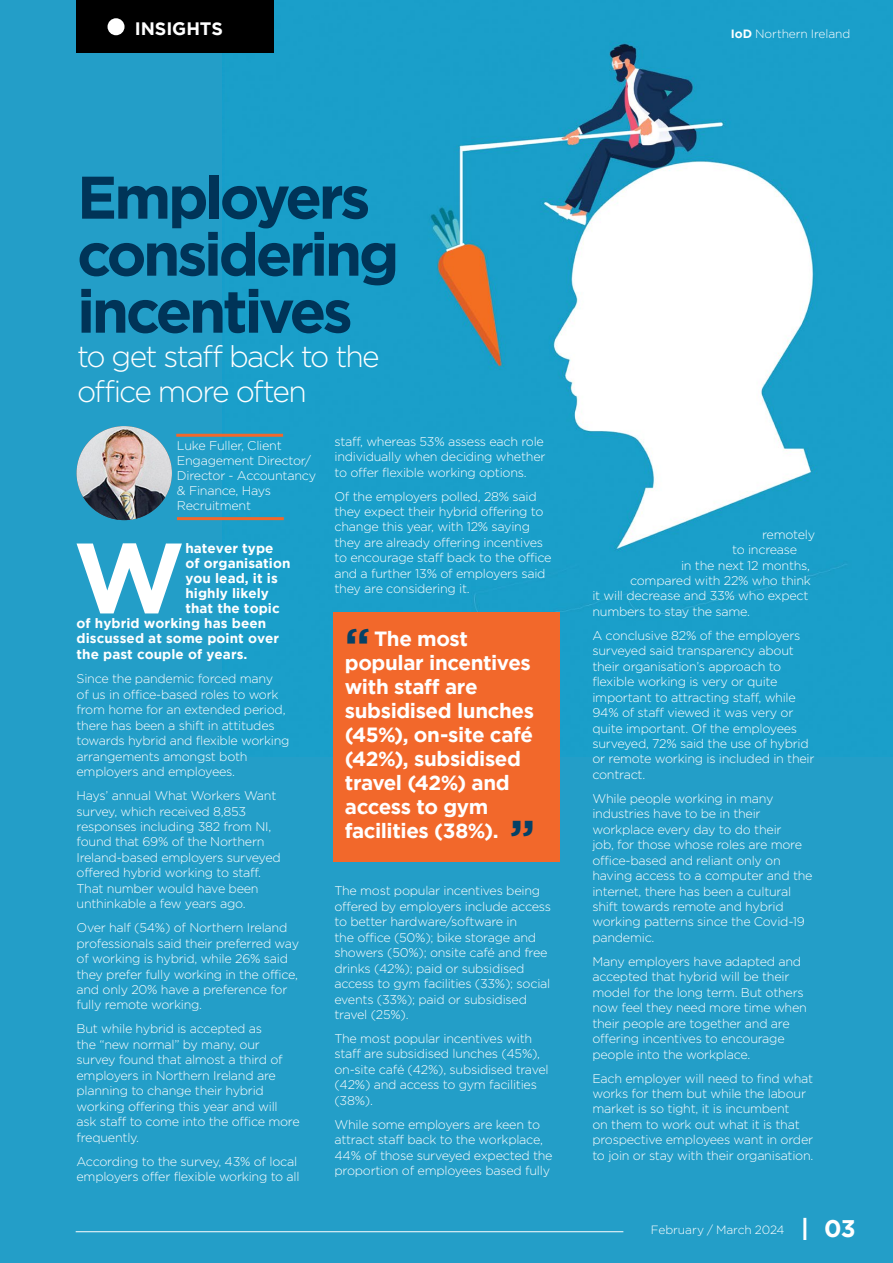
<style>
.page{position:relative;width:893px;height:1263px;background:#239ec8}
.page>*{position:absolute;margin:0;border:0;box-sizing:border-box;transform-origin:0 0}
.t1{font:700 99.15px "Gotham";color:#fff}
.t2{font:700 60px/57px "Gotham";letter-spacing:-.055em;color:#003458}
.t3{font:700 47.25px "Gotham";color:#054166}
.t4{font:300 30px/34.5px "Gotham";letter-spacing:-.06em;color:#fff}
.t5{font:700 20.55px/24px "Gotham";letter-spacing:-.02em;color:#fff}
.t6{font:700 18px "Gotham";letter-spacing:-.005em;color:#fff}
.t7{font:700 13.5px "Gotham";letter-spacing:.005em;color:#fff}
.t8{font:300 12.6px/15.5px "Gotham";letter-spacing:-.02em;color:#fff}
.t9{font:300 12px "Gotham";letter-spacing:-.005em;color:#fff}
.s1{font-weight:700}
.s2{font-weight:700;font-size:24px}
</style>
<div class="page">
<img style="left:223px;top:40px;width:629px;height:717px">
<div style="left:333px;top:612px;width:227px;height:249px;background:#f2682b"></div>
<img style="left:77px;top:426px;width:95px;height:94px">
<hr style="left:177px;top:517px;width:107px;height:3px;background:#f2682b">
<hr style="left:176px;top:434px;width:107px;height:3px;background:#f2682b">
<div style="left:76px;top:0;width:198px;height:52px;background:#000"></div>
<div style="left:108px;top:18px;width:17px;height:17px;background:#fff;border-radius:50%"></div>
<hr style="left:76px;top:1231px;width:547px;height:1px;background:#fff">
<h3 class="t6" style="left:135px;top:18px;width:90px">INSIGHTS</h3>
<p class="t9" style="left:731px;top:28px;width:121px"><span class="s1">IoD</span> Northern Ireland</p>
<h2 class="t2" style="left:77px;top:167px;width:324px">Employers considering incentives</h2>
<h3 class="t4" style="left:77px;top:339px;width:304px">to get staff back to the office more often</h3>
<p class="t8" style="left:177px;top:438px;width:141px;line-height:15px">Luke Fuller, Client<br>Engagement Director/<br>Director - Accountancy &amp; Finance, Hays<br>Recruitment</p>
<h1 class="t1" style="left:74px;top:520px;width:113px">W</h1>
<p class="t7" style="left:185px;top:540px;width:90px">hatever type</p>
<p class="t7" style="left:185px;top:555px;width:107px">of organisation</p>
<p class="t7" style="left:185px;top:570px;width:94px">you lead, it is</p>
<p class="t7" style="left:185px;top:585px;width:85px">highly likely</p>
<p class="t7" style="left:185px;top:600px;width:96px">that the topic</p>
<p class="t7" style="left:77px;top:615px;width:191px">of hybrid working has been</p>
<p class="t7" style="left:77px;top:630px;width:204px">discussed at some point over</p>
<p class="t7" style="left:77px;top:647px;width:172px">the past couple of years.</p>
<p class="t8" style="left:77px;top:671px;width:214px">Since the pandemic forced many<br>of us in office-based roles to work from home for an extended period, there has been a shift in attitudes towards hybrid and flexible working arrangements amongst both employers and employees.</p>
<p class="t8" style="left:77px;top:788px;width:206px">Hays’ annual What Workers Want survey, which received 8,853 responses including 382 from NI, found that 69% of the Northern<br>Ireland-based employers surveyed offered hybrid working to staff.<br>That number would have been unthinkable a few years ago.</p>
<p class="t8" style="left:77px;top:920px;width:224px">Over half (54%) of Northern Ireland professionals said their preferred way of working is hybrid, while 26% said they prefer fully working in the office, and only 20% have a preference for fully remote working.</p>
<p class="t8" style="left:77px;top:1021px;width:225px">But while hybrid is accepted as<br>the “new normal” by many, our survey found that almost a third of employers in Northern Ireland are planning to change their hybrid working offering this year and will ask staff to come into the office more frequently.</p>
<p class="t8" style="left:77px;top:1153px;width:225px">According to the survey, 43% of local employers offer flexible working to all</p>
<p class="t8" style="left:334px;top:433px;width:213px;text-align:justify">staff, whereas 53% assess each role individually when deciding whether to offer flexible working options.</p>
<p class="t8" style="left:334px;top:488px;width:219px">Of the employers polled, 28% said they expect their hybrid offering to change this year, with 12% saying they are already offering incentives to encourage staff back to the office and a further 13% of employers said they are considering it.</p>
<h3 class="t3" style="left:345px;top:618px;width:27px">“</h3>
<h3 class="t5" style="left:345px;top:626px;width:191px;text-indent:29px">The most popular incentives with staff are subsidised lunches (45%), on-site café (42%), subsidised travel (42%) and access to gym facilities (38%).</h3>
<h3 class="t3" style="left:510px;top:810px;width:27px">”</h3>
<p class="t8" style="left:334px;top:883px;width:218px">The most popular incentives being offered by employers include access to better hardware/software in<br>the office (50%); bike storage and showers (50%); onsite café and free drinks (42%); paid or subsidised access to gym facilities (33%); social events (33%); paid or subsidised travel (25%).</p>
<p class="t8" style="left:334px;top:1030px;width:216px">The most popular incentives with staff are subsidised lunches (45%), on-site café (42%), subsidised travel (42%) and access to gym facilities (38%).</p>
<p class="t8" style="left:334px;top:1116px;width:220px">While some employers are keen to attract staff back to the workplace, 44% of those surveyed expected the proportion of employees based fully</p>
<p class="t8" style="left:762px;top:526px;width:55px">remotely</p>
<p class="t8" style="left:732px;top:542px;width:67px">to increase</p>
<p class="t8" style="left:681px;top:557px;width:131px">in the next 12 months,</p>
<p class="t8" style="left:630px;top:573px;width:182px">compared with 22% who think</p>
<p class="t8" style="left:592px;top:588px;width:218px">it will decrease and 33% who expect</p>
<p class="t8" style="left:592px;top:604px;width:159px">numbers to stay the same.</p>
<p class="t8" style="left:592px;top:627px;width:224px">A conclusive 82% of the employers surveyed said transparency about their organisation’s approach to flexible working is very or quite important to attracting staff, while<br>94% of staff viewed it was very or quite important. Of the employees surveyed, 72% said the use of hybrid or remote working is included in their contract.</p>
<p class="t8" style="left:592px;top:790px;width:222px">While people working in many industries have to be in their workplace every day to do their<br>job, for those whose roles are more office-based and reliant only on having access to a computer and the internet, there has been a cultural shift towards remote and hybrid working patterns since the Covid-19 pandemic.</p>
<p class="t8" style="left:592px;top:953px;width:216px">Many employers have adapted and accepted that hybrid will be their model for the long term. But others now feel they need more time when their people are together and are offering incentives to encourage people into the workplace.</p>
<p class="t8" style="left:592px;top:1070px;width:223px">Each employer will need to find what works for them but while the labour market is so tight, it is incumbent<br>on them to work out what it is that prospective employees want in order to join or stay with their organisation.</p>
<p class="t9" style="left:651px;top:1223px;width:206px">February / March 2024 <span class="s2">| 03</span></p>
</div>
